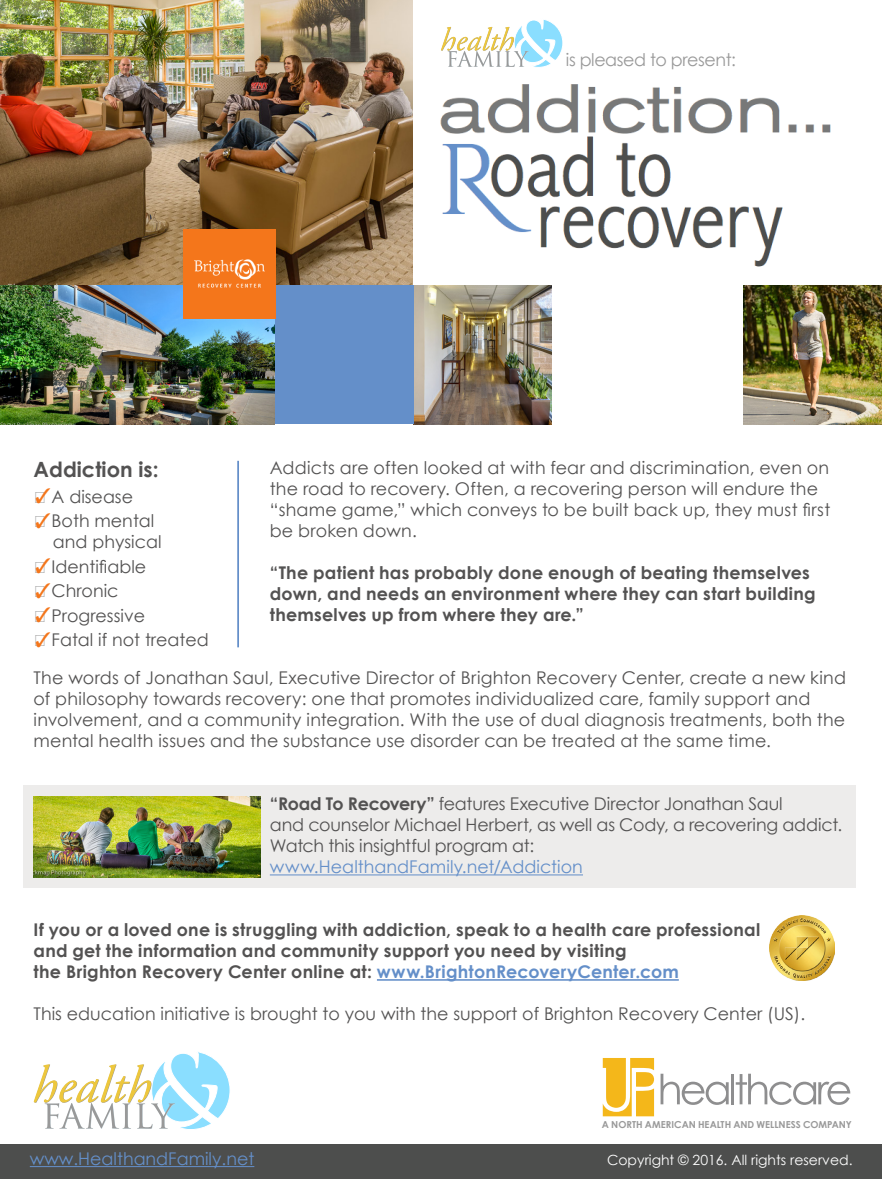
<style>
.page{position:relative;width:882px;height:1179px;background:#fff}
.page>*{position:absolute;margin:0;border:0;box-sizing:border-box;transform-origin:0 0}
.t1{font:700 21px "Century Gothic";color:#535252}
.t2{font:17.5px/21px "Century Gothic";color:#535252}
.t3{font:700 17.5px/21px "Century Gothic";letter-spacing:.015em;color:#535252}
.t4{font:17.5px "Century Gothic";color:#648fc9}
.t5{font:17.5px "Century Gothic";letter-spacing:-.025em;color:#999}
.t6{font:14px "Century Gothic";color:#fff}
.t7{font:700 9.62px "Century Gothic";color:#999}
.s1{font-weight:700}
.s2{color:#648fc9}
</style>
<div class="page">
<div style="left:23px;top:785px;width:833px;height:102px;background:#edeceb"></div>
<hr style="left:270px;top:874px;width:313px;height:1px;background:#648fc9">
<hr style="left:377px;top:978px;width:302px;height:2px;background:#648fc9">
<img style="left:0;top:0;width:413px;height:285px">
<img style="left:413px;top:285px;width:139px;height:139px">
<img style="left:744px;top:285px;width:138px;height:139px">
<img style="left:34px;top:796px;width:227px;height:81px">
<div style="left:275px;top:285px;width:138px;height:139px;background:#648fc9"></div>
<img style="left:0;top:285px;width:275px;height:139px">
<img style="left:440px;top:84px;width:391px;height:183px">
<div style="left:0;top:1143px;width:882px;height:35px;background:#4d4e4d"></div>
<svg style="left:603px;top:1058px;width:51px;height:57px"></svg>
<svg style="left:661px;top:1073px;width:68px;height:31px"></svg>
<hr style="left:732px;top:1073px;width:2px;height:30px;background:#8e8e8f">
<svg style="left:736px;top:1073px;width:114px;height:31px"></svg>
<img style="left:770px;top:915px;width:64px;height:64px">
<img style="left:183px;top:229px;width:93px;height:89px">
<hr style="left:237px;top:460px;width:2px;height:187px;background:#648fc9">
<svg style="left:441px;top:20px;width:122px;height:47px"></svg>
<svg style="left:33px;top:1052px;width:197px;height:77px"></svg>
<hr style="left:30px;top:1165px;width:224px;height:1px;background:#648fc9">
<p class="t5" style="left:566px;top:49px;width:172px">is pleased to present:</p>
<p class="t1" style="left:34px;top:455px;width:127px">Addiction is:</p>
<p class="t2" style="left:34px;top:485px;width:101px">➢ A disease</p>
<p class="t2" style="left:53px;top:510px;width:110px;text-indent:-19px">➢ Both mental and physical</p>
<p class="t2" style="left:34px;top:555px;width:114px">➢ Identifiable</p>
<p class="t2" style="left:34px;top:580px;width:87px">➢ Chronic</p>
<p class="t2" style="left:34px;top:604px;width:113px">➢ Progressive</p>
<p class="t2" style="left:34px;top:629px;width:177px">➢ Fatal if not treated</p>
<p class="t2" style="left:270px;top:457px;width:562px">Addicts are often looked at with fear and discrimination, even on the road to recovery. Often, a recovering person will endure the “shame game,” which conveys to be built back up, they must first be broken down.</p>
<p class="t3" style="left:270px;top:561px;width:547px">“The patient has probably done enough of beating themselves down, and needs an environment where they can start building themselves up from where they are.”</p>
<p class="t2" style="left:34px;top:667px;width:814px">The words of Jonathan Saul, Executive Director of Brighton Recovery Center, create a new kind of philosophy towards recovery: one that promotes individualized care, family support and involvement, and a community integration. With the use of dual diagnosis treatments, both the mental health issues and the substance use disorder can be treated at the same time.</p>
<p class="t2" style="left:270px;top:793px;width:574px"><span class="s1">“Road To Recovery”</span> features Executive Director Jonathan Saul<br>and counselor Michael Herbert, as well as Cody, a recovering addict.<br>Watch this insightful program at: <span class="s2">www.HealthandFamily.net/Addiction</span></p>
<p class="t3" style="left:34px;top:918px;width:728px">If you or a loved one is struggling with addiction, speak to a health care professional and get the information and community support you need by visiting<br>the Brighton Recovery Center online at: <span class="s2">www.BrightonRecoveryCenter.com</span></p>
<p class="t2" style="left:34px;top:1003px;width:773px">This education initiative is brought to you with the support of Brighton Recovery Center (US).</p>
<p class="t7" style="left:602px;top:1118px;width:251px">A NORTH AMERICAN HEALTH AND WELLNESS COMPANY</p>
<p class="t4" style="left:30px;top:1147px;width:226px">www.HealthandFamily.net</p>
<p class="t6" style="left:607px;top:1150px;width:247px">Copyright © 2016. All rights reserved.</p>
</div>
